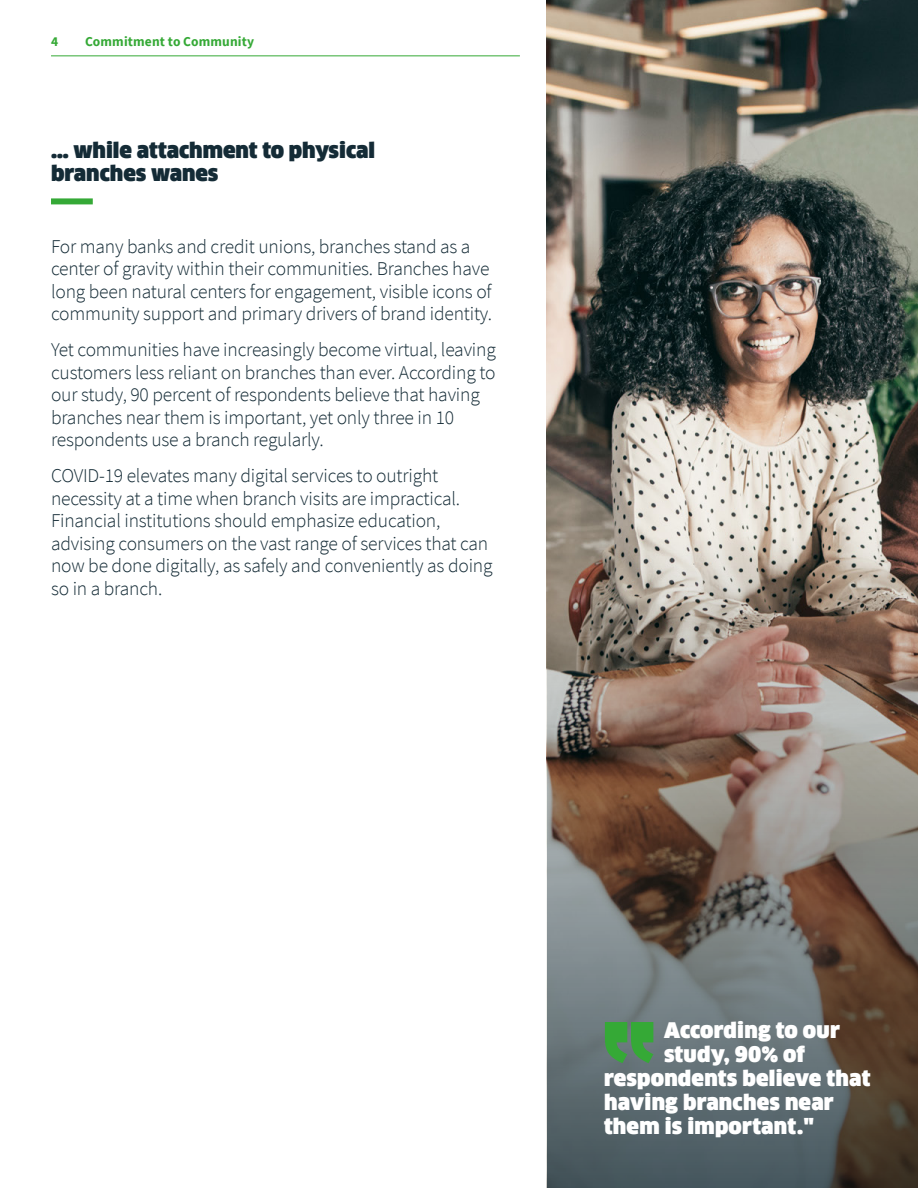
<style>
.page{position:relative;width:918px;height:1188px;background:#fff}
.page>*{position:absolute;margin:0;border:0;box-sizing:border-box;transform-origin:0 0}
.t1{font:900 21px "Clan Offc Pro";letter-spacing:.01em;color:#fff}
.t2{font:900 21px/22.5px "Clan Offc Pro";color:#142b36}
.t3{font:300 19.5px/22.5px "Source Sans Pro";letter-spacing:-.01em;color:#142b36}
.t4{font:700 13.5px "Source Sans Pro";letter-spacing:.01em;color:#35a936}
</style>
<div class="page">
<div style="left:51px;top:198px;width:42px;height:6px;background:#35a936"></div>
<img style="left:547px;top:0;width:371px;height:536px">
<img style="left:547px;top:536px;width:371px;height:652px">
<hr style="left:51px;top:55px;width:469px;height:1px;background:#35a936">
<svg style="left:605px;top:1022px;width:48px;height:41px;background:#449a4a"></svg>
<p class="t4" style="left:51px;top:33px;width:9px">4</p>
<p class="t4" style="left:85px;top:33px;width:171px">Commitment to Community</p>
<p class="t2" style="left:51px;top:139px;width:326px">… while attachment to physical branches wanes</p>
<p class="t3" style="left:51px;top:235px;width:443px">For many banks and credit unions, branches stand as a center of gravity within their communities. Branches have long been natural centers for engagement, visible icons of community support and primary drivers of brand identity.</p>
<p class="t3" style="left:51px;top:339px;width:446px">Yet communities have increasingly become virtual, leaving customers less reliant on branches than ever. According to our study, 90 percent of respondents believe that having branches near them is important, yet only three in 10 respondents use a branch regularly.</p>
<p class="t3" style="left:51px;top:465px;width:443px">COVID-19 elevates many digital services to outright necessity at a time when branch visits are impractical.<br>Financial institutions should emphasize education, advising consumers on the vast range of services that can now be done digitally, as safely and conveniently as doing so in a branch.</p>
<p class="t1" style="left:664px;top:1018px;width:177px">According to our</p>
<p class="t1" style="left:664px;top:1042px;width:142px">study, 90% of</p>
<p class="t1" style="left:604px;top:1066px;width:268px">respondents believe that</p>
<p class="t1" style="left:604px;top:1090px;width:231px">having branches near</p>
<p class="t1" style="left:604px;top:1114px;width:211px">them is important."</p>
</div>
